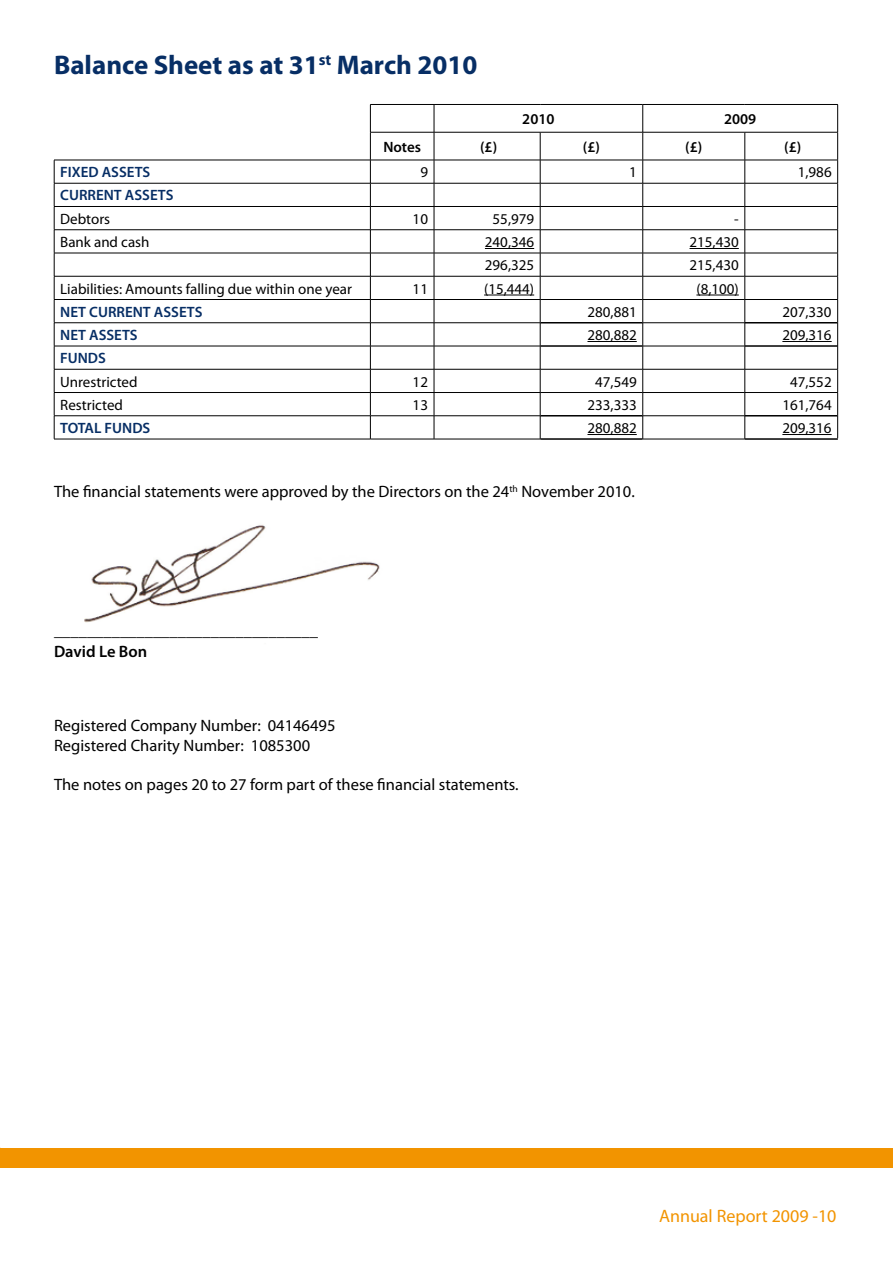
<style>
.page{position:relative;width:893px;height:1263px;background:#fff}
.page>*{position:absolute;margin:0;border:0;box-sizing:border-box;transform-origin:0 0}
.t1{font:700 27px "Myriad Pro";color:#072e65}
.t2{font:18px "Myriad Pro";color:#f29400}
.t3{font:16.5px/19.8px "Myriad Pro";color:#000}
.t4{font:600 16.5px "Myriad Pro";color:#000}
.t5{font:15px "Myriad Pro";color:#000}
.t6{font:600 15px "Myriad Pro";color:#072e65}
.t7{font:600 15px "Myriad Pro";color:#000}
</style>
<div class="page">
<div style="left:0;top:1148px;width:893px;height:19px;background:#f29400"></div>
<img style="left:84px;top:524px;width:296px;height:99px">
<hr style="left:745px;top:322px;width:92px;height:1px;background:#000">
<hr style="left:745px;top:345px;width:92px;height:2px;background:#000">
<hr style="left:745px;top:415px;width:92px;height:1px;background:#000">
<hr style="left:540px;top:438px;width:103px;height:2px;background:#000">
<hr style="left:745px;top:438px;width:93px;height:2px;background:#000">
<hr style="left:643px;top:104px;width:102px;height:1px;background:#000">
<hr style="left:745px;top:104px;width:93px;height:1px;background:#000">
<hr style="left:643px;top:132px;width:102px;height:1px;background:#000">
<hr style="left:745px;top:132px;width:93px;height:1px;background:#000">
<hr style="left:54px;top:160px;width:316px;height:1px;background:#000">
<hr style="left:643px;top:160px;width:102px;height:1px;background:#000">
<hr style="left:745px;top:160px;width:93px;height:1px;background:#000">
<hr style="left:54px;top:183px;width:316px;height:1px;background:#000">
<hr style="left:643px;top:183px;width:102px;height:1px;background:#000">
<hr style="left:745px;top:183px;width:93px;height:1px;background:#000">
<hr style="left:54px;top:206px;width:316px;height:1px;background:#000">
<hr style="left:643px;top:206px;width:102px;height:1px;background:#000">
<hr style="left:745px;top:206px;width:93px;height:1px;background:#000">
<hr style="left:54px;top:229px;width:316px;height:1px;background:#000">
<hr style="left:643px;top:229px;width:102px;height:1px;background:#000">
<hr style="left:745px;top:229px;width:93px;height:1px;background:#000">
<hr style="left:54px;top:253px;width:316px;height:1px;background:#000">
<hr style="left:643px;top:253px;width:102px;height:1px;background:#000">
<hr style="left:745px;top:253px;width:93px;height:1px;background:#000">
<hr style="left:54px;top:276px;width:316px;height:1px;background:#000">
<hr style="left:643px;top:276px;width:102px;height:1px;background:#000">
<hr style="left:745px;top:276px;width:93px;height:1px;background:#000">
<hr style="left:54px;top:299px;width:316px;height:1px;background:#000">
<hr style="left:643px;top:299px;width:102px;height:1px;background:#000">
<hr style="left:745px;top:299px;width:93px;height:1px;background:#000">
<hr style="left:54px;top:322px;width:316px;height:1px;background:#000">
<hr style="left:54px;top:346px;width:316px;height:1px;background:#000">
<hr style="left:54px;top:369px;width:316px;height:1px;background:#000">
<hr style="left:643px;top:369px;width:102px;height:1px;background:#000">
<hr style="left:745px;top:369px;width:93px;height:1px;background:#000">
<hr style="left:54px;top:392px;width:316px;height:1px;background:#000">
<hr style="left:643px;top:392px;width:102px;height:1px;background:#000">
<hr style="left:745px;top:392px;width:93px;height:1px;background:#000">
<svg style="left:837px;top:105px;width:1px;height:333px"></svg>
<hr style="left:54px;top:415px;width:316px;height:1px;background:#000">
<svg style="left:54px;top:159px;width:1px;height:280px"></svg>
<hr style="left:54px;top:439px;width:316px;height:1px;background:#000">
<hr style="left:370px;top:439px;width:64px;height:1px;background:#000">
<hr style="left:434px;top:439px;width:106px;height:1px;background:#000">
<hr style="left:643px;top:322px;width:102px;height:1px;background:#000">
<hr style="left:643px;top:346px;width:102px;height:1px;background:#000">
<hr style="left:643px;top:415px;width:102px;height:1px;background:#000">
<svg style="left:370px;top:104px;width:273px;height:335px"></svg>
<svg style="left:745px;top:132px;width:1px;height:307px"></svg>
<hr style="left:643px;top:439px;width:102px;height:1px;background:#000">
<hr style="left:485px;top:248px;width:49px;height:1px;background:#000">
<hr style="left:689px;top:248px;width:50px;height:1px;background:#000">
<hr style="left:484px;top:295px;width:50px;height:1px;background:#000">
<hr style="left:696px;top:295px;width:43px;height:1px;background:#000">
<hr style="left:587px;top:341px;width:50px;height:1px;background:#000">
<hr style="left:782px;top:341px;width:50px;height:1px;background:#000">
<hr style="left:587px;top:434px;width:50px;height:1px;background:#000">
<hr style="left:782px;top:434px;width:50px;height:1px;background:#000">
<h1 class="t1" style="left:54px;top:48px;width:425px">Balance Sheet as at 31<sup>st</sup> March 2010</h1>
<p class="t7" style="left:522px;top:109px;width:34px">2010</p>
<p class="t7" style="left:724px;top:109px;width:34px">2009</p>
<p class="t7" style="left:383px;top:137px;width:39px">Notes</p>
<p class="t7" style="left:480px;top:137px;width:19px">(£)</p>
<p class="t7" style="left:583px;top:137px;width:19px">(£)</p>
<p class="t7" style="left:685px;top:137px;width:19px">(£)</p>
<p class="t7" style="left:784px;top:137px;width:19px">(£)</p>
<p class="t6" style="left:60px;top:163px;width:92px">FIXED ASSETS</p>
<p class="t5" style="left:420px;top:163px;width:9px">9</p>
<p class="t5" style="left:629px;top:163px;width:9px">1</p>
<p class="t5" style="left:798px;top:163px;width:35px">1,986</p>
<p class="t6" style="left:60px;top:186px;width:115px">CURRENT ASSETS</p>
<p class="t5" style="left:60px;top:209px;width:52px">Debtors</p>
<p class="t5" style="left:413px;top:209px;width:17px">10</p>
<p class="t5" style="left:493px;top:209px;width:43px">55,979</p>
<p class="t5" style="left:734px;top:209px;width:6px">-</p>
<p class="t5" style="left:60px;top:233px;width:91px">Bank and cash</p>
<p class="t5" style="left:485px;top:233px;width:51px">240,346</p>
<p class="t5" style="left:689px;top:233px;width:51px">215,430</p>
<p class="t5" style="left:485px;top:256px;width:51px">296,325</p>
<p class="t5" style="left:689px;top:256px;width:51px">215,430</p>
<p class="t5" style="left:60px;top:279px;width:293px">Liabilities: Amounts falling due within one year</p>
<p class="t5" style="left:413px;top:279px;width:17px">11</p>
<p class="t5" style="left:484px;top:279px;width:52px">(15,444)</p>
<p class="t5" style="left:696px;top:279px;width:44px">(8,100)</p>
<p class="t6" style="left:60px;top:302px;width:144px">NET CURRENT ASSETS</p>
<p class="t5" style="left:587px;top:302px;width:51px">280,881</p>
<p class="t5" style="left:782px;top:302px;width:51px">207,330</p>
<p class="t6" style="left:60px;top:325px;width:79px">NET ASSETS</p>
<p class="t5" style="left:587px;top:326px;width:51px">280,882</p>
<p class="t5" style="left:782px;top:326px;width:51px">209,316</p>
<p class="t6" style="left:60px;top:349px;width:47px">FUNDS</p>
<p class="t5" style="left:60px;top:372px;width:79px">Unrestricted</p>
<p class="t5" style="left:413px;top:372px;width:17px">12</p>
<p class="t5" style="left:595px;top:372px;width:43px">47,549</p>
<p class="t5" style="left:790px;top:372px;width:43px">47,552</p>
<p class="t5" style="left:60px;top:395px;width:64px">Restricted</p>
<p class="t5" style="left:413px;top:395px;width:17px">13</p>
<p class="t5" style="left:587px;top:395px;width:51px">233,333</p>
<p class="t5" style="left:782px;top:395px;width:51px">161,764</p>
<p class="t6" style="left:60px;top:418px;width:92px">TOTAL FUNDS</p>
<p class="t5" style="left:587px;top:419px;width:51px">280,882</p>
<p class="t5" style="left:782px;top:419px;width:51px">209,316</p>
<p class="t3" style="left:54px;top:481px;width:582px">The financial statements were approved by the Directors on the 24<sup>th</sup> November 2010.</p>
<p class="t3" style="left:54px;top:620px;width:265px">________________________________</p>
<p class="t4" style="left:54px;top:641px;width:95px">David Le Bon</p>
<p class="t3" style="left:54px;top:715px;width:283px">Registered Company Number: 04146495<br>Registered Charity Number: 1085300</p>
<p class="t3" style="left:54px;top:775px;width:466px">The notes on pages 20 to 27 form part of these financial statements.</p>
<p class="t2" style="left:659px;top:1205px;width:179px">Annual Report 2009 -10</p>
</div>
